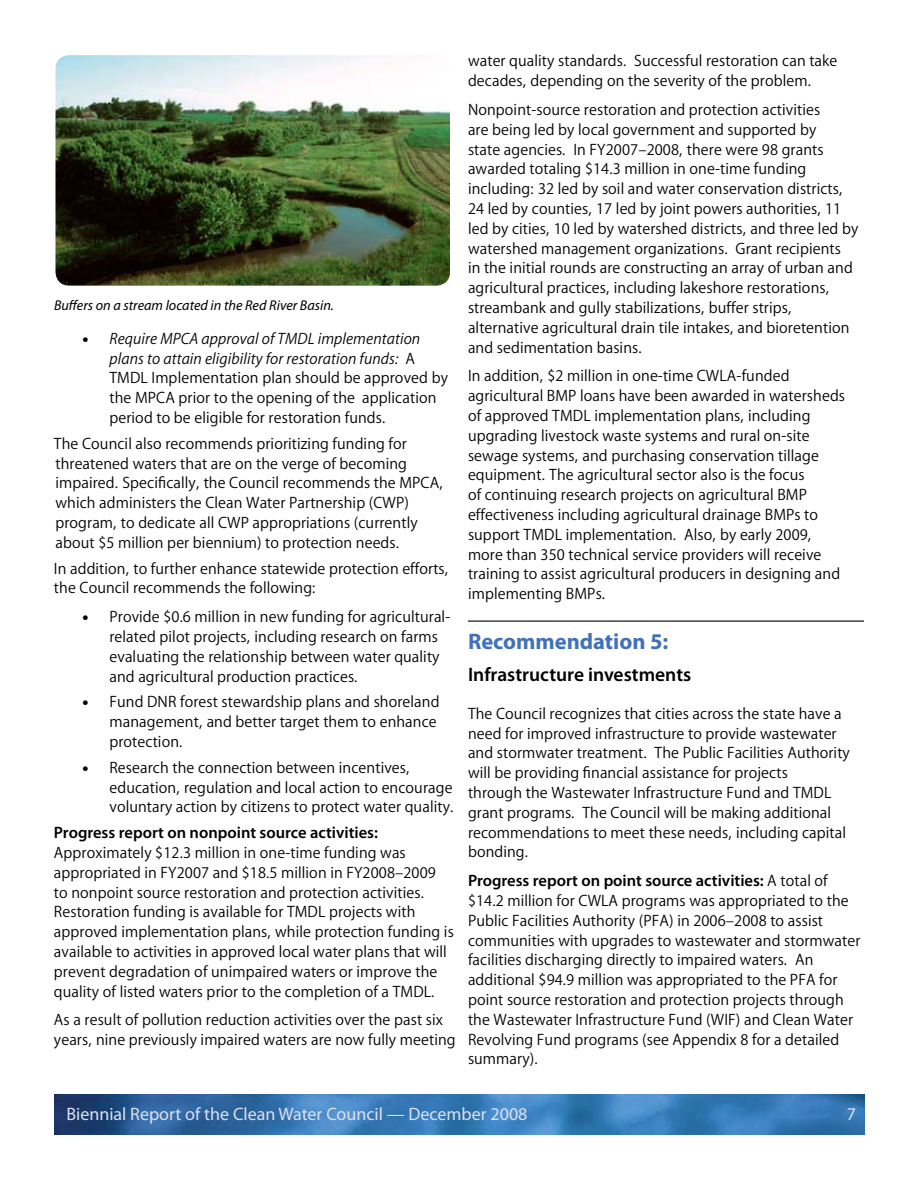
<style>
.page{position:relative;width:918px;height:1188px;background:#fff}
.page>*{position:absolute;margin:0;border:0;box-sizing:border-box;transform-origin:0 0}
.t1{font:700 22.5px "Myriad Pro";color:#4171b8}
.t2{font:600 19.5px "Myriad Pro";color:#000}
.t3{font:18px "Myriad Pro";color:#dce0f1}
.t4{font:16.5px/19.8px "Myriad PCA Text";color:#000}
.t5{font:600 16.5px "Myriad Pro";color:#000}
.t6{font:italic 14.25px "Myriad Pro";color:#000}
.s1{font-style:italic}
.s2{font-family:"Myriad PCA Text";font-weight:400}
</style>
<div class="page">
<img style="left:54px;top:1095px;width:810px;height:40px">
<hr style="left:468px;top:621px;width:396px;height:1px;background:#000">
<img style="left:56px;top:55px;width:394px;height:231px">
<p class="t6" style="left:54px;top:296px;width:281px">Buffers on a stream located in the Red River Basin.</p>
<p class="t4" style="left:109px;top:329px;width:340px;text-indent:-27px">• <span class="s1">Require MPCA approval of TMDL implementation plans to attain eligibility for restoration funds:</span> A TMDL Implementation plan should be approved by the MPCA prior to the opening of the application period to be eligible for restoration funds.</p>
<p class="t4" style="left:54px;top:434px;width:390px">The Council also recommends prioritizing funding for threatened waters that are on the verge of becoming impaired. Specifically, the Council recommends the MPCA, which administers the Clean Water Partnership (CWP) program, to dedicate all CWP appropriations (currently about $5 million per biennium) to protection needs.</p>
<p class="t4" style="left:54px;top:559px;width:396px">In addition, to further enhance statewide protection efforts, the Council recommends the following:</p>
<p class="t4" style="left:109px;top:608px;width:342px;text-indent:-27px">• Provide $0.6 million in new funding for agricultural&shy;related pilot projects, including research on farms evaluating the relationship between water quality and agricultural production practices.</p>
<p class="t4" style="left:109px;top:693px;width:332px;text-indent:-27px">• Fund DNR forest stewardship plans and shoreland management, and better target them to enhance protection.</p>
<p class="t4" style="left:109px;top:758px;width:345px;text-indent:-27px">• Research the connection between incentives, education, regulation and local action to encourage voluntary action by citizens to protect water quality.</p>
<p class="t5" style="left:54px;top:822px;width:326px">Progress report on nonpoint source activities:</p>
<p class="t4" style="left:54px;top:843px;width:401px">Approximately $12.3 million in one-time funding was appropriated in FY2007 and $18.5 million in FY2008–2009 to nonpoint source restoration and protection activities.<br>Restoration funding is available for TMDL projects with approved implementation plans, while protection funding is available to activities in approved local water plans that will prevent degradation of unimpaired waters or improve the quality of listed waters prior to the completion of a TMDL.</p>
<p class="t4" style="left:54px;top:1011px;width:403px">As a result of pollution reduction activities over the past six years, nine previously impaired waters are now fully meeting</p>
<p class="t4" style="left:468px;top:52px;width:371px">water quality standards. Successful restoration can take decades, depending on the severity of the problem.</p>
<p class="t4" style="left:468px;top:100px;width:392px">Nonpoint-source restoration and protection activities<br>are being led by local government and supported by<br>state agencies. In FY2007–2008, there were 98 grants awarded totaling $14.3 million in one-time funding including: 32 led by soil and water conservation districts, 24 led by counties, 17 led by joint powers authorities, 11 led by cities, 10 led by watershed districts, and three led by watershed management organizations. Grant recipients<br>in the initial rounds are constructing an array of urban and agricultural practices, including lakeshore restorations, streambank and gully stabilizations, buffer strips, alternative agricultural drain tile intakes, and bioretention and sedimentation basins.</p>
<p class="t4" style="left:468px;top:367px;width:379px">In addition, $2 million in one-time CWLA-funded agricultural BMP loans have been awarded in watersheds of approved TMDL implementation plans, including upgrading livestock waste systems and rural on-site sewage systems, and purchasing conservation tillage equipment. The agricultural sector also is the focus<br>of continuing research projects on agricultural BMP effectiveness including agricultural drainage BMPs to support TMDL implementation. Also, by early 2009, more than 350 technical service providers will receive training to assist agricultural producers in designing and implementing BMPs.</p>
<h1 class="t1" style="left:468px;top:626px;width:202px">Recommendation 5:</h1>
<p class="t2" style="left:468px;top:662px;width:225px">Infrastructure investments</p>
<p class="t4" style="left:468px;top:704px;width:384px">The Council recognizes that cities across the state have a need for improved infrastructure to provide wastewater and stormwater treatment. The Public Facilities Authority will be providing financial assistance for projects<br>through the Wastewater Infrastructure Fund and TMDL grant programs. The Council will be making additional recommendations to meet these needs, including capital bonding.</p>
<p class="t5" style="left:468px;top:870px;width:361px">Progress report on point source activities: <span class="s2">A total of</span></p>
<p class="t4" style="left:468px;top:891px;width:394px">$14.2 million for CWLA programs was appropriated to the Public Facilities Authority (PFA) in 2006–2008 to assist communities with upgrades to wastewater and stormwater facilities discharging directly to impaired waters. An additional $94.9 million was appropriated to the PFA for point source restoration and protection projects through the Wastewater Infrastructure Fund (WIF) and Clean Water Revolving Fund programs (see Appendix 8 for a detailed summary).</p>
<p class="t3" style="left:66px;top:1103px;width:463px">Biennial Report of the Clean Water Council — December 2008</p>
<p class="t3" style="left:847px;top:1103px;width:11px">7</p>
</div>
